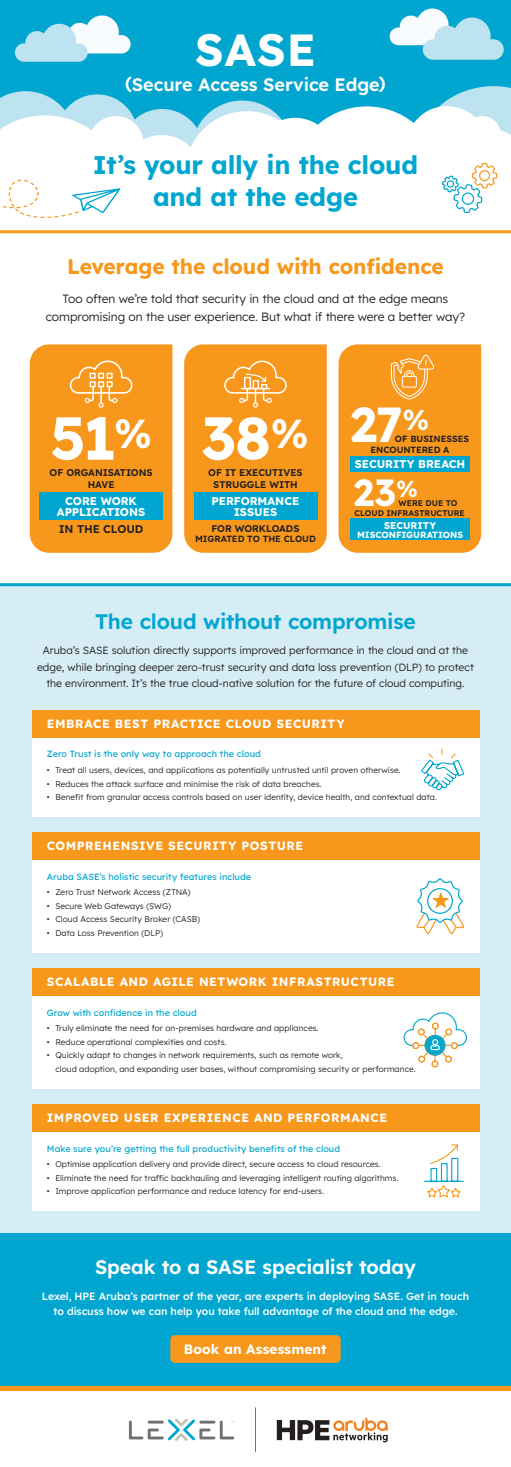
<style>
.page{position:relative;width:511px;height:1467px;background:#fff}
.page>*{position:absolute;margin:0;border:0;box-sizing:border-box;transform-origin:0 0}
.t1{font:700 60px "Lexend";color:#fff}
.t2{font:700 45px "Lexend";color:#fff}
.t3{font:700 37.5px "Lexend";color:#fff}
.t4{font:700 25.5px/31.5px "Lexend";letter-spacing:-.01em;color:#00a6cf;text-align:center}
.t5{font:700 21px "Lexend";letter-spacing:-.005em;color:#f7981d}
.t6{font:600 21px "Lexend";letter-spacing:-.01em;color:#00a6cf}
.t7{font:600 19.5px "Lexend";letter-spacing:-.005em;color:#fff}
.t8{font:600 18px "Lexend";letter-spacing:-.01em;color:#fff}
.t9{font:700 13.5px "Lexend";letter-spacing:.01em;color:#fff}
.t10{font:700 12px "Lexend";letter-spacing:.045em;color:#fff}
.t11{font:300 12px/18px "Lexend";letter-spacing:-.01em;color:#231f20;text-align:center}
.t12{font:700 11.25px/11.2px "Lexend";letter-spacing:-.005em;color:#fff;text-align:center}
.t13{font:600 11.25px "Lexend";letter-spacing:-.01em;color:#231f20}
.t14{font:300 10.5px/16.5px "Lexend";letter-spacing:-.005em;color:#231f20;text-align:center}
.t15{font:500 10.5px/15px "Lexend";letter-spacing:-.005em;color:#fff;text-align:center}
.t16{font:600 9.75px/11.2px "Lexend";letter-spacing:-.01em;color:#231f20;text-align:center}
.t17{font:700 9.75px "Lexend";letter-spacing:-.01em;color:#fff}
.t18{font:9px "Lexend";letter-spacing:.005em;color:#00a6cf}
.t19{font:600 9px "Lexend";letter-spacing:-.005em;color:#231f20}
.t20{font:700 9px "Lexend";letter-spacing:-.005em;color:#fff}
.t21{font:300 8.25px/13.5px "Lexend";letter-spacing:.005em;color:#231f20}
.t22{font:600 8.25px "Lexend";color:#231f20}
</style>
<div class="page">
<div style="left:0;top:0;width:510px;height:227px;background:#00a6cf"></div>
<div style="left:0;top:585px;width:510px;height:648px;background:#d6edf5"></div>
<div style="left:0;top:1233px;width:510px;height:155px;background:#00a6cf"></div>
<svg style="left:389px;top:9px;width:114px;height:51px"></svg>
<svg style="left:15px;top:15px;width:115px;height:47px"></svg>
<hr style="left:0;top:1386px;width:510px;height:4px;background:#f7981d">
<svg style="left:129px;top:1419px;width:105px;height:22px"></svg>
<hr style="left:255px;top:1407px;width:1px;height:45px;background:#706f73">
<div style="left:32px;top:710px;width:446px;height:28px;background:#f7981d"></div>
<div style="left:32px;top:832px;width:446px;height:28px;background:#f7981d"></div>
<div style="left:32px;top:968px;width:446px;height:28px;background:#f7981d"></div>
<div style="left:32px;top:1104px;width:446px;height:28px;background:#f7981d"></div>
<div style="left:32px;top:738px;width:446px;height:78px;background:#fff"></div>
<div style="left:32px;top:860px;width:446px;height:92px;background:#fff"></div>
<div style="left:32px;top:996px;width:446px;height:93px;background:#fff"></div>
<div style="left:32px;top:1132px;width:446px;height:79px;background:#fff"></div>
<div style="left:170px;top:1335px;width:170px;height:28px;background:#f7981d;border-radius:4px"></div>
<hr style="left:0;top:583px;width:510px;height:3px;background:#00a6cf">
<svg style="left:276px;top:1417px;width:111px;height:25px"></svg>
<svg style="left:416px;top:878px;width:48px;height:57px"></svg>
<svg style="left:403px;top:1012px;width:64px;height:56px"></svg>
<svg style="left:423px;top:1144px;width:41px;height:54px"></svg>
<svg style="left:421px;top:748px;width:43px;height:43px"></svg>
<svg style="left:30px;top:344px;width:142px;height:209px;background:#da9c37"></svg>
<svg style="left:338px;top:344px;width:142px;height:209px;background:#d19c3e"></svg>
<svg style="left:184px;top:344px;width:142px;height:209px;background:#da9c38"></svg>
<svg style="left:0;top:86px;width:510px;height:148px;background:#d5edf1"></svg>
<h2 class="t2" style="left:195px;top:18px;width:122px">SASE</h2>
<h3 class="t8" style="left:125px;top:71px;width:261px">(Secure Access Service Edge)</h3>
<h3 class="t4" style="left:93px;top:148px;width:326px">It’s your ally in the cloud and at the edge</h3>
<h3 class="t5" style="left:67px;top:251px;width:378px">Leverage the cloud with confidence</h3>
<h3 class="t11" style="left:46px;top:289px;width:420px">Too often we’re told that security in the cloud and at the edge means compromising on the user experience. But what if there were a better way?</h3>
<h1 class="t1" style="left:50px;top:395px;width:380px">51<sup>%</sup> 38<sup>%</sup> <sup>27</sup><sup>%</sup></h1>
<h3 class="t3" style="left:353px;top:466px;width:66px">23<sup>%</sup></h3>
<p class="t19" style="left:394px;top:432px;width:76px">OF BUSINESSES</p>
<p class="t19" style="left:370px;top:443px;width:80px">ENCOUNTERED A</p>
<h3 class="t12" style="left:354px;top:457px;width:112px">SECURITY BREACH</h3>
<p class="t16" style="left:50px;top:467px;width:104px">OF ORGANISATIONS<br>HAVE</p>
<p class="t16" style="left:208px;top:467px;width:96px">OF IT EXECUTIVES<br>STRUGGLE WITH</p>
<h3 class="t12" style="left:57px;top:494px;width:90px">CORE WORK<br>APPLICATIONS</h3>
<h3 class="t12" style="left:211px;top:494px;width:89px">PERFORMANCE<br>ISSUES</h3>
<p class="t22" style="left:398px;top:497px;width:60px">WERE DUE TO</p>
<p class="t22" style="left:354px;top:507px;width:112px">CLOUD INFRASTRUCTURE</p>
<h3 class="t13" style="left:59px;top:521px;width:86px">IN THE CLOUD</h3>
<p class="t16" style="left:211px;top:522px;width:89px">FOR WORKLOADS</p>
<p class="t19" style="left:195px;top:532px;width:122px">MIGRATED TO THE CLOUD</p>
<p class="t17" style="left:384px;top:519px;width:53px">SECURITY</p>
<p class="t20" style="left:356px;top:528px;width:108px">MISCONFIGURATIONS</p>
<h3 class="t6" style="left:95px;top:606px;width:322px">The cloud without compromise</h3>
<p class="t14" style="left:37px;top:641px;width:438px">Aruba’s SASE solution directly supports improved performance in the cloud and at the edge, while bringing deeper zero-trust security and data loss prevention (DLP) to protect the environment. It’s the true cloud-native solution for the future of cloud computing.</p>
<h3 class="t10" style="left:47px;top:715px;width:299px">EMBRACE BEST PRACTICE CLOUD SECURITY</h3>
<p class="t18" style="left:47px;top:748px;width:215px">Zero Trust is the only way to approach the cloud</p>
<p class="t21" style="left:47px;top:763px;width:355px">• Treat all users, devices, and applications as potentially untrusted until proven otherwise.</p>
<p class="t21" style="left:47px;top:776px;width:276px">• Reduces the attack surface and minimise the risk of data breaches.</p>
<p class="t21" style="left:47px;top:790px;width:391px">• Benefit from granular access controls based on user identity, device health, and contextual data.</p>
<h3 class="t10" style="left:47px;top:837px;width:257px">COMPREHENSIVE SECURITY POSTURE</h3>
<p class="t18" style="left:47px;top:870px;width:206px">Aruba SASE’s holistic security features include</p>
<p class="t21" style="left:47px;top:885px;width:145px">• Zero Trust Network Access (ZTNA)</p>
<p class="t21" style="left:47px;top:899px;width:126px">• Secure Web Gateways (SWG)</p>
<p class="t21" style="left:47px;top:912px;width:155px">• Cloud Access Security Broker (CASB)</p>
<p class="t21" style="left:47px;top:926px;width:118px">• Data Loss Prevention (DLP)</p>
<h3 class="t10" style="left:47px;top:973px;width:349px">SCALABLE AND AGILE NETWORK INFRASTRUCTURE</h3>
<p class="t18" style="left:47px;top:1006px;width:151px">Grow with confidence in the cloud</p>
<p class="t21" style="left:47px;top:1021px;width:273px">• Truly eliminate the need for on-premises hardware and appliances.</p>
<p class="t21" style="left:47px;top:1035px;width:181px">• Reduce operational complexities and costs.</p>
<p class="t21" style="left:55px;top:1048px;width:361px;text-indent:-9px">• Quickly adapt to changes in network requirements, such as remote work,<br>cloud adoption, and expanding user bases, without compromising security or performance.</p>
<h3 class="t10" style="left:47px;top:1109px;width:341px">IMPROVED USER EXPERIENCE AND PERFORMANCE</h3>
<p class="t18" style="left:47px;top:1142px;width:294px">Make sure you’re getting the full productivity benefits of the cloud</p>
<p class="t21" style="left:47px;top:1157px;width:335px">• Optimise application delivery and provide direct, secure access to cloud resources.</p>
<p class="t21" style="left:47px;top:1171px;width:353px">• Eliminate the need for traffic backhauling and leveraging intelligent routing algorithms.</p>
<p class="t21" style="left:47px;top:1184px;width:278px">• Improve application performance and reduce latency for end-users.</p>
<h3 class="t7" style="left:95px;top:1253px;width:322px">Speak to a SASE specialist today</h3>
<p class="t15" style="left:42px;top:1288px;width:428px">Lexel, HPE Aruba’s partner of the year, are experts in deploying SASE. Get in touch to discuss how we can help you take full advantage of the cloud and the edge.</p>
<h3 class="t9" style="left:184px;top:1339px;width:144px">Book an Assessment</h3>
</div>
